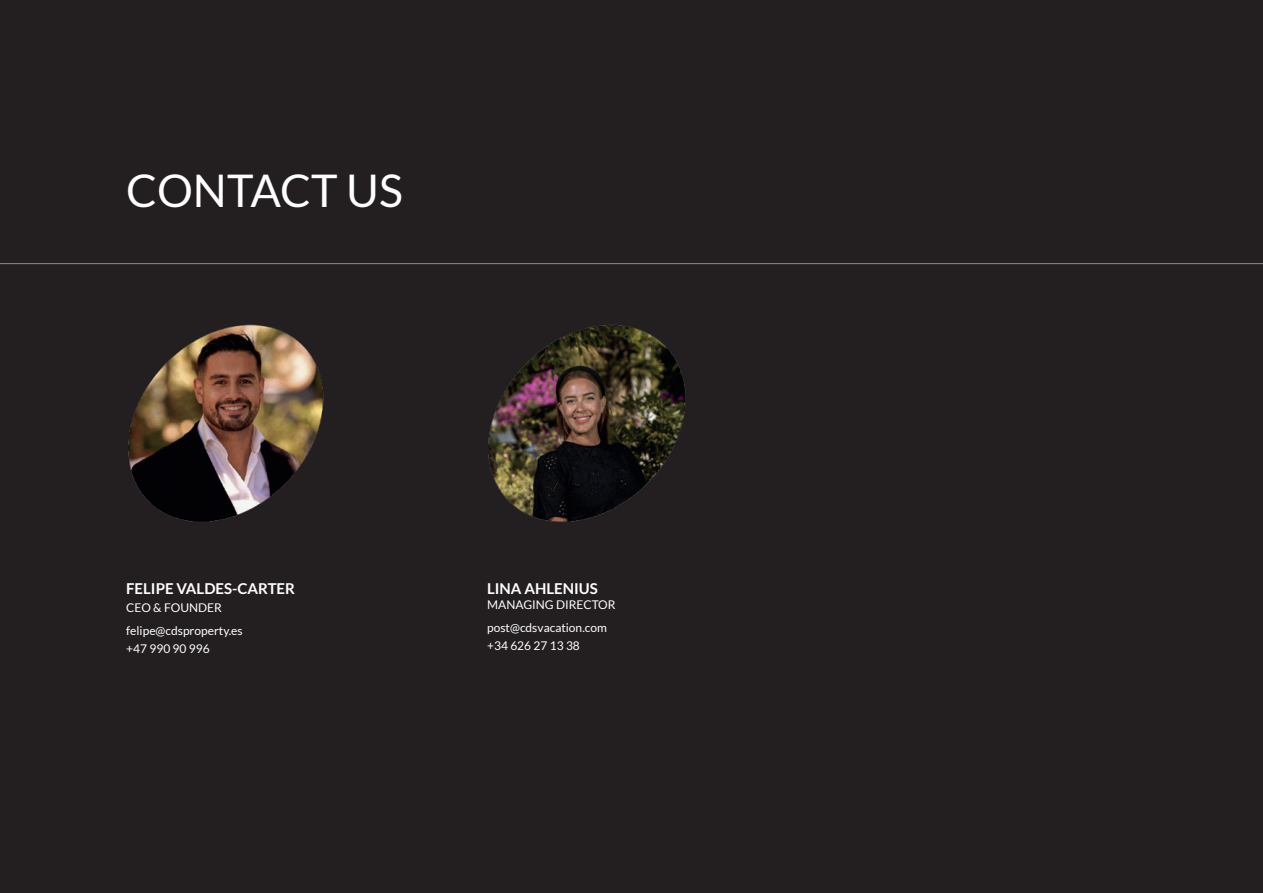
<style>
.page{position:relative;width:1263px;height:893px;background:#231f20}
.page>*{position:absolute;margin:0;border:0;box-sizing:border-box;transform-origin:0 0}
.t1{font:45px "Lato";color:#fff}
.t2{font:700 15px "Lato";color:#fff}
.t3{font:12px/22.5px "Lato";color:#fff}
</style>
<div class="page">
<hr style="left:0;top:263px;width:1263px;height:1px;background:#fff">
<img style="left:128px;top:324px;width:196px;height:198px">
<img style="left:488px;top:324px;width:198px;height:198px">
<h1 class="t1" style="left:126px;top:165px;width:278px">CONTACT US</h1>
<p class="t2" style="left:126px;top:580px;width:170px">FELIPE VALDES-CARTER</p>
<p class="t3" style="left:126px;top:597px;width:118px">CEO &amp; FOUNDER felipe@cdsproperty.es</p>
<p class="t3" style="left:126px;top:637px;width:85px">+47 990 90 996</p>
<p class="t2" style="left:487px;top:580px;width:112px">LINA AHLENIUS</p>
<p class="t3" style="left:487px;top:594px;width:130px">MANAGING DIRECTOR post@cdsvacation.com</p>
<p class="t3" style="left:487px;top:634px;width:94px">+34 626 27 13 38</p>
</div>
